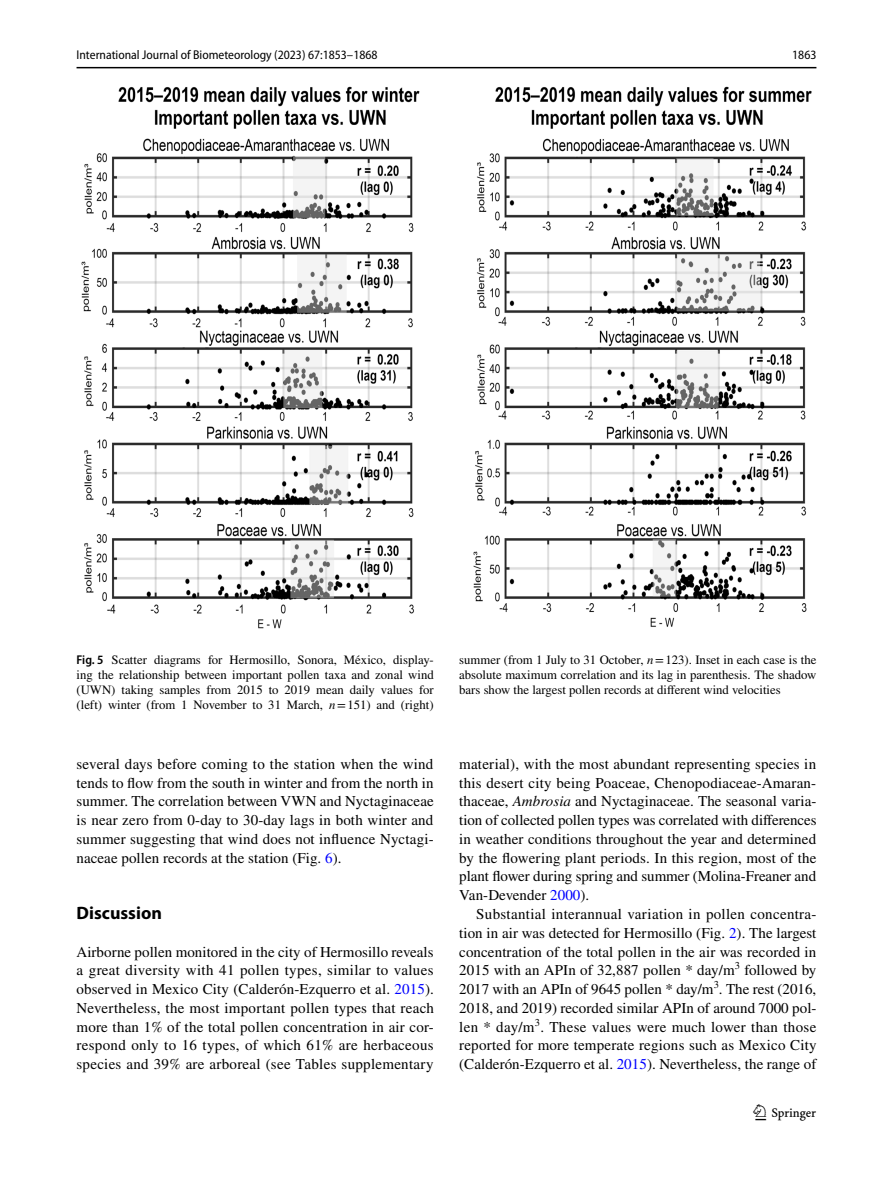
<style>
.page{position:relative;width:893px;height:1187px;background:#fff}
.page>*{position:absolute;margin:0;border:0;box-sizing:border-box;transform-origin:0 0}
.t1{font:22.5px "Springnew Regular 3";color:#000}
.t2{font:700 18px "Myriad Pro";color:#000}
.t3{font:15px/18.8px "STIX";letter-spacing:.005em;color:#000;text-align:justify}
.t4{font:12.75px/15px "STIX";color:#000;text-align:justify}
.t5{font:semi-condensed 12.75px "Myriad Pro";color:#000}
.s1{font-family:"Myriad Pro";font-weight:600;font-stretch:semi-condensed}
.s2{font-style:italic}
.s3{color:#00f}
</style>
<div class="page">
<hr style="left:77px;top:67px;width:739px;height:1px;background:#000">
<img style="left:81px;top:87px;width:731px;height:541px">
<p class="t5" style="left:77px;top:48px;width:303px">International Journal of Biometeorology (2023) 67:1853–1868</p>
<p class="t5" style="left:792px;top:48px;width:26px">1863</p>
<p class="t4" style="left:77px;top:652px;width:359px"><span class="s1">Fig. 5</span> Scatter diagrams for Hermosillo, Sonora, México, display&shy;ing the relationship between important pollen taxa and zonal wind (UWN) taking samples from 2015 to 2019 mean daily values for (left) winter (from 1 November to 31 March, <span class="s2">n</span>=151) and (right)</p>
<p class="t4" style="left:459px;top:652px;width:359px">summer (from 1 July to 31 October, <span class="s2">n</span>=123). Inset in each case is the absolute maximum correlation and its lag in parenthesis. The shadow bars show the largest pollen records at different wind velocities</p>
<p class="t3" style="left:77px;top:755px;width:359px">several days before coming to the station when the wind tends to flow from the south in winter and from the north in summer. The correlation between VWN and Nyctaginaceae is near zero from 0-day to 30-day lags in both winter and summer suggesting that wind does not influence Nyctagi&shy;naceae pollen records at the station (Fig. <span class="s3">6</span>).</p>
<p class="t2" style="left:77px;top:901px;width:87px">Discussion</p>
<p class="t3" style="left:77px;top:943px;width:359px">Airborne pollen monitored in the city of Hermosillo reveals a great diversity with 41 pollen types, similar to values observed in Mexico City (Calderón-Ezquerro et al. <span class="s3">2015</span>).<br>Nevertheless, the most important pollen types that reach more than 1% of the total pollen concentration in air cor&shy;respond only to 16 types, of which 61% are herbaceous species and 39% are arboreal (see Tables supplementary</p>
<p class="t3" style="left:459px;top:755px;width:359px">material), with the most abundant representing species in this desert city being Poaceae, Chenopodiaceae-Amaran&shy;thaceae, <span class="s2">Ambrosia</span> and Nyctaginaceae. The seasonal varia&shy;tion of collected pollen types was correlated with differences in weather conditions throughout the year and determined by the flowering plant periods. In this region, most of the plant flower during spring and summer (Molina-Freaner and Van-Devender <span class="s3">2000</span>).</p>
<p class="t3" style="left:459px;top:905px;width:359px;text-indent:17px">Substantial interannual variation in pollen concentra&shy;tion in air was detected for Hermosillo (Fig. <span class="s3">2</span>). The largest concentration of the total pollen in the air was recorded in 2015 with an APIn of 32,887 pollen * day/m<sup>3</sup> followed by 2017 with an APIn of 9645 pollen * day/m<sup>3</sup>. The rest (2016, 2018, and 2019) recorded similar APIn of around 7000 pol&shy;len * day/m<sup>3</sup>. These values were much lower than those reported for more temperate regions such as Mexico City (Calderón-Ezquerro et al. <span class="s3">2015</span>). Nevertheless, the range of</p>
<h1 class="t1" style="left:755px;top:1104px;width:62px">1 3</h1>
</div>
